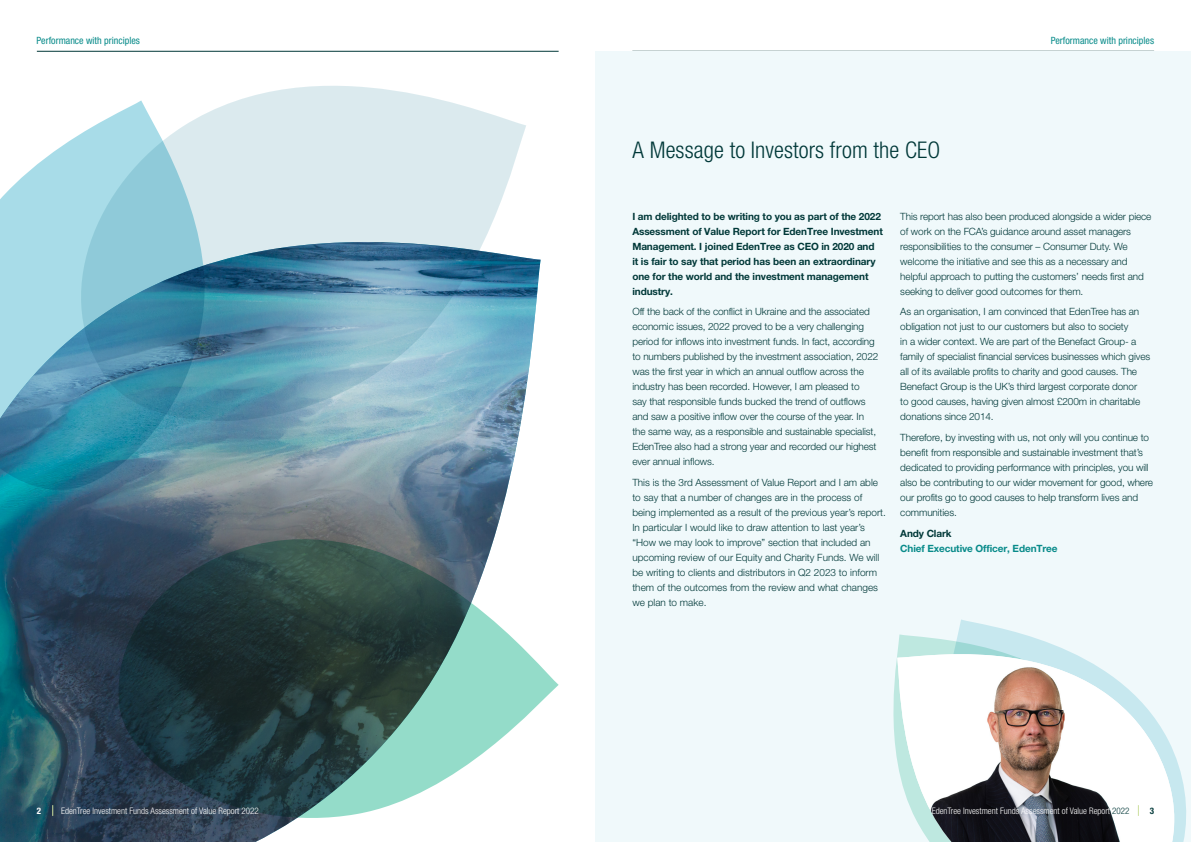
<style>
.page{position:relative;width:1191px;height:842px;background:#fff}
.page>*{position:absolute;margin:0;border:0;box-sizing:border-box;transform-origin:0 0}
.t1{font:300 condensed 23px "Helvetica Neue LT Pro";letter-spacing:.005em;color:#003838}
.t2{font:300 10px/15px "Helvetica Neue LT Pro";letter-spacing:-.01em;color:#003838}
.t3{font:700 10px/15px "Helvetica Neue LT Pro";letter-spacing:-.01em;color:#003838}
.t4{font:condensed 10px "Helvetica Neue LT Pro";color:#088b8a}
.t5{font:700 10px "Helvetica Neue LT Pro";letter-spacing:-.01em;color:#088b8a}
.t6{font:300 condensed 9px "Helvetica Neue LT Pro";color:#fff}
.t7{font:700 condensed 9px "Helvetica Neue LT Pro";color:#fff}
.t8{font:700 condensed 9px "Helvetica Neue LT Pro";color:#003838}
.s1{color:#003838}
</style>
<div class="page">
<hr style="left:37px;top:51px;width:521px;height:1px;background:#003838">
<hr style="left:632px;top:51px;width:522px;height:1px;background:#003838">
<div style="left:595px;top:52px;width:596px;height:790px;background:#f0f9fb"></div>
<svg style="left:958px;top:619px;width:60px;height:14px"></svg>
<svg style="left:893px;top:659px;width:4px;height:99px"></svg>
<svg style="left:897px;top:633px;width:289px;height:209px"></svg>
<img style="left:897px;top:654px;width:283px;height:188px">
<img style="left:0;top:257px;width:540px;height:585px">
<svg style="left:108px;top:528px;width:450px;height:307px"></svg>
<svg style="left:0;top:154px;width:213px;height:344px;background:#72afc1"></svg>
<svg style="left:51px;top:50px;width:475px;height:393px"></svg>
<p class="t4" style="left:37px;top:35px;width:105px">Performance with principles</p>
<p class="t4" style="left:1050px;top:35px;width:105px">Performance with principles</p>
<h1 class="t1" style="left:632px;top:137px;width:309px">A Message to Investors from the CEO</h1>
<p class="t3" style="left:632px;top:208px;width:252px">I am delighted to be writing to you as part of the 2022<br>Assessment of Value Report for EdenTree Investment Management. I joined EdenTree as CEO in 2020 and it is fair to say that period has been an extraordinary one for the world and the investment management industry.</p>
<p class="t2" style="left:632px;top:304px;width:248px">Off the back of the conflict in Ukraine and the associated economic issues, 2022 proved to be a very challenging period for inflows into investment funds. In fact, according to numbers published by the investment association, 2022 was the first year in which an annual outflow across the industry has been recorded. However, I am pleased to<br>say that responsible funds bucked the trend of outflows and saw a positive inflow over the course of the year. In the same way, as a responsible and sustainable specialist, EdenTree also had a strong year and recorded our highest ever annual inflows.</p>
<p class="t2" style="left:632px;top:475px;width:255px">This is the 3rd Assessment of Value Report and I am able to say that a number of changes are in the process of being implemented as a result of the previous year’s report.<br>In particular I would like to draw attention to last year’s “How we may look to improve” section that included an upcoming review of our Equity and Charity Funds. We will be writing to clients and distributors in Q2 2023 to inform them of the outcomes from the review and what changes we plan to make.</p>
<p class="t2" style="left:900px;top:208px;width:253px">This report has also been produced alongside a wider piece of work on the FCA’s guidance around asset managers responsibilities to the consumer – Consumer Duty. We welcome the initiative and see this as a necessary and helpful approach to putting the customers’ needs first and seeking to deliver good outcomes for them.</p>
<p class="t2" style="left:900px;top:304px;width:251px">As an organisation, I am convinced that EdenTree has an obligation not just to our customers but also to society<br>in a wider context. We are part of the Benefact Group- a family of specialist financial services businesses which gives all of its available profits to charity and good causes. The Benefact Group is the UK’s third largest corporate donor<br>to good causes, having given almost £200m in charitable donations since 2014.</p>
<p class="t2" style="left:900px;top:430px;width:254px">Therefore, by investing with us, not only will you continue to benefit from responsible and sustainable investment that’s dedicated to providing performance with principles, you will also be contributing to our wider movement for good, where our profits go to good causes to help transform lives and communities.</p>
<p class="t3" style="left:900px;top:525px;width:53px">Andy Clark</p>
<p class="t5" style="left:900px;top:542px;width:159px">Chief Executive Officer, EdenTree</p>
<p class="t7" style="left:37px;top:805px;width:6px">2</p>
<p class="t6" style="left:61px;top:805px;width:199px">EdenTree Investment Funds Assessment of Value Report 2022</p>
<p class="t6" style="left:931px;top:805px;width:199px">EdenTree Investment Funds Assessment of Value Report <span class="s1">2022</span></p>
<p class="t8" style="left:1149px;top:805px;width:6px">3</p>
</div>
